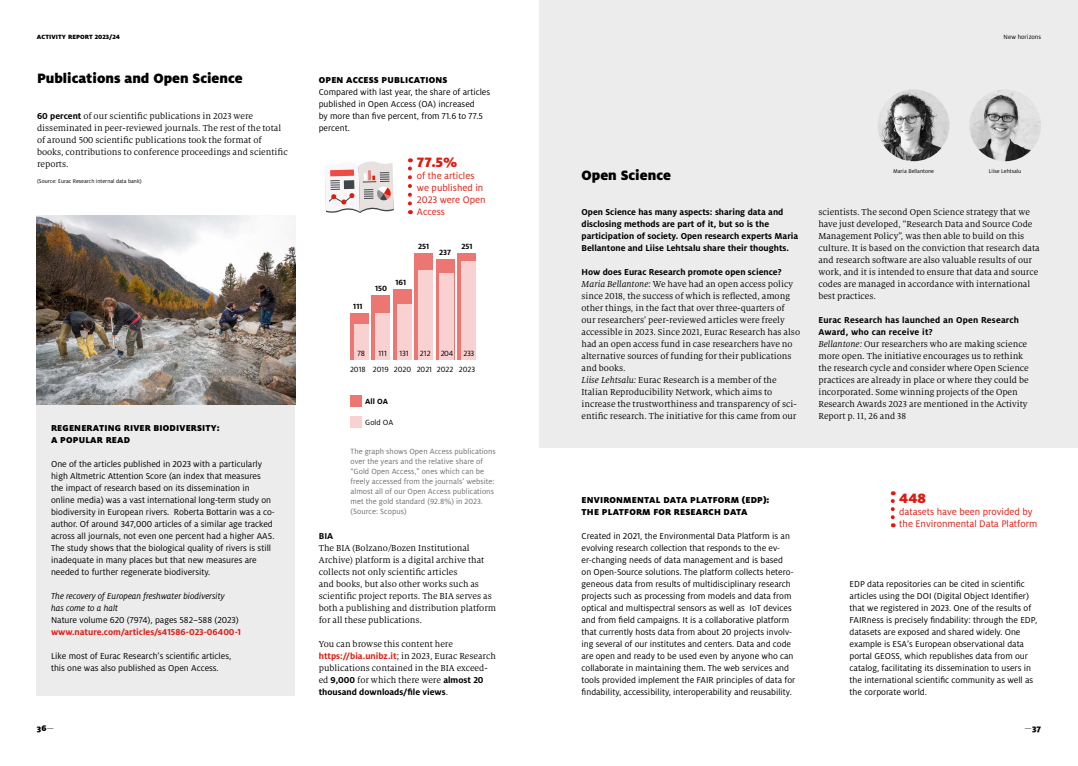
<style>
.page{position:relative;width:1078px;height:766px;background:#fff}
.page>*{position:absolute;margin:0;border:0;box-sizing:border-box;transform-origin:0 0}
.t1{font:900 15px "Milo Pro";color:#000}
.t2{font:900 15px "Milo Pro";color:#df1b12}
.t3{font:10.5px/12px "Milo Pro";color:#df1b12}
.t4{font:9.5px/12px "Milo Pro";color:#000}
.t5{font:9.5px/12px "Milo Serif Pro";color:#000}
.t6{font:700 9.5px/12px "Milo Pro";color:#000}
.t7{font:900 9.5px/12px "Milo Pro";letter-spacing:.02em;color:#000}
.t8{font:700 9.5px/12px "Milo Pro";letter-spacing:.02em;color:#000}
.t9{font:italic 9.5px/12px "Milo Pro";color:#000}
.t10{font:700 9.5px "Milo Pro";color:#df1b12}
.t11{font:900 9px "Milo Pro";color:#000}
.t12{font:8.4px/9.9px "Milo Pro";letter-spacing:.005em;color:#706f6f}
.t13{font:8.4px "Milo Pro";letter-spacing:.005em;color:#000}
.t14{font:700 8.4px "Milo Pro";letter-spacing:.005em;color:#000}
.t15{font:8.4px "Milo Pro";letter-spacing:-.03em;color:#000}
.t16{font:900 6.8px "Milo Pro";letter-spacing:.015em;color:#000}
.t17{font:6.8px "Milo Pro";letter-spacing:.005em;color:#000}
.t18{font:6px "Milo Pro";color:#000}
.s1{font-family:"Milo Pro";font-weight:700}
.s2{font-family:"Milo Pro";font-weight:700;color:#df1b12}
.s3{font-family:"Milo Serif Pro";font-weight:400}
.s4{font-style:italic}
.s5{font-weight:300;font-style:italic}
.s6{font-weight:300}
</style>
<div class="page">
<div style="left:539px;top:0;width:538px;height:447px;background:#ececed"></div>
<img style="left:969px;top:89px;width:71px;height:72px;border-radius:36px">
<img style="left:877px;top:89px;width:72px;height:72px;border-radius:36px">
<svg style="left:890px;top:491px;width:4px;height:26px"></svg>
<div style="left:37px;top:371px;width:258px;height:324px;background:#ececed"></div>
<img style="left:37px;top:215px;width:258px;height:189px">
<div style="left:350px;top:395px;width:11px;height:12px;background:#ec7671"></div>
<div style="left:350px;top:416px;width:11px;height:12px;background:#f9d1d0"></div>
<div style="left:393px;top:289px;width:18px;height:71px;background:#ec7671"></div>
<div style="left:396px;top:304px;width:15px;height:56px;background:#f9d1d0"></div>
<div style="left:414px;top:254px;width:18px;height:106px;background:#ec7671"></div>
<div style="left:457px;top:254px;width:19px;height:106px;background:#ec7671"></div>
<div style="left:418px;top:270px;width:14px;height:90px;background:#f9d1d0"></div>
<div style="left:436px;top:259px;width:18px;height:101px;background:#ec7671"></div>
<div style="left:439px;top:273px;width:15px;height:87px;background:#f9d1d0"></div>
<div style="left:461px;top:261px;width:15px;height:99px;background:#f9d1d0"></div>
<div style="left:371px;top:295px;width:19px;height:65px;background:#ec7671"></div>
<div style="left:375px;top:313px;width:15px;height:47px;background:#f9d1d0"></div>
<div style="left:350px;top:313px;width:18px;height:47px;background:#ec7671"></div>
<div style="left:354px;top:324px;width:14px;height:36px;background:#f9d1d0"></div>
<svg style="left:408px;top:158px;width:4px;height:45px"></svg>
<svg style="left:325px;top:161px;width:69px;height:52px"></svg>
<p class="t16" style="left:37px;top:32px;width:84px">ACTIVITY REPORT 2023/24</p>
<p class="t17" style="left:1003px;top:33px;width:39px">New horizons</p>
<h1 class="t1" style="left:37px;top:69px;width:207px">Publications and Open Science</h1>
<p class="t5" style="left:37px;top:110px;width:252px"><span class="s1">60 percent</span> of our scientific publications in 2023 were disseminated in peer-reviewed journals. The rest of the total of around 500 scientific publications took the format of books, contributions to conference proceedings and scientific reports.</p>
<p class="t18" style="left:37px;top:178px;width:106px">(Source: Eurac Research internal data bank)</p>
<p class="t7" style="left:51px;top:422px;width:170px">REGENERATING RIVER BIODIVERSITY:<br>A POPULAR READ</p>
<p class="t4" style="left:51px;top:458px;width:225px">One of the articles published in 2023 with a particularly high Altmetric Attention Score (an index that measures the impact of research based on its dissemination in online media) was a vast international long-term study on biodiversity in European rivers. Roberta Bottarin was a co&shy;author. Of around 347,000 articles of a similar age tracked across all journals, not even one percent had a higher AAS.<br>The study shows that the biological quality of rivers is still inadequate in many places but that new measures are needed to further regenerate biodiversity.</p>
<p class="t9" style="left:51px;top:590px;width:175px">The recovery of European freshwater biodiversity has come to a halt</p>
<p class="t4" style="left:51px;top:614px;width:189px">Nature volume 620 (7974), pages 582–588 (2023)</p>
<p class="t10" style="left:51px;top:626px;width:191px">www.nature.com/articles/s41586-023-06400-1</p>
<p class="t4" style="left:51px;top:650px;width:182px">Like most of Eurac Researchʼs scientific articles, this one was also published as Open Access.</p>
<p class="t7" style="left:319px;top:74px;width:130px">OPEN ACCESS PUBLICATIONS</p>
<p class="t4" style="left:319px;top:86px;width:173px">Compared with last year, the share of articles published in Open Access (OA) increased<br>by more than five percent, from 71.6 to 77.5 percent.</p>
<h1 class="t2" style="left:417px;top:153px;width:42px">77.5%</h1>
<p class="t3" style="left:417px;top:170px;width:70px">of the articles we published in<br>2023 were Open<br>Access</p>
<p class="t14" style="left:353px;top:301px;width:11px">111</p>
<p class="t14" style="left:375px;top:284px;width:14px">150</p>
<p class="t14" style="left:395px;top:278px;width:12px">161</p>
<p class="t14" style="left:418px;top:242px;width:13px">251</p>
<p class="t14" style="left:439px;top:248px;width:13px">237</p>
<p class="t14" style="left:461px;top:242px;width:13px">251</p>
<p class="t13" style="left:357px;top:348px;width:9px">78</p>
<p class="t13" style="left:378px;top:348px;width:10px">111</p>
<p class="t13" style="left:399px;top:348px;width:11px">131</p>
<p class="t15" style="left:420px;top:348px;width:56px">212 204 233</p>
<p class="t13" style="left:350px;top:365px;width:126px">2018 2019 2020 2021 2022 2023</p>
<p class="t14" style="left:365px;top:396px;width:24px">All OA</p>
<p class="t13" style="left:365px;top:417px;width:30px">Gold OA</p>
<p class="t12" style="left:350px;top:446px;width:147px">The graph shows Open Access publications over the years and the relative share of “Gold Open Access,” ones which can be freely accessed from the journalsʼ website: almost all of our Open Access publications met the gold standard (92.8%) in 2023. (Source: Scopus)</p>
<p class="t6" style="left:319px;top:530px;width:16px">BIA</p>
<p class="t5" style="left:319px;top:542px;width:179px">The BIA (Bolzano/Bozen Institutional Archive) platform is a digital archive that collects not only scientific articles<br>and books, but also other works such as scientific project reports. The BIA serves as both a publishing and distribution platform for all these publications.</p>
<p class="t5" style="left:319px;top:638px;width:178px">You can browse this content here <span class="s2">https://bia.unibz.it</span>; in 2023, Eurac Research publications contained in the BIA exceed&shy;ed <span class="s1">9,000</span> for which there were <span class="s1">almost 20</span></p>
<p class="t6" style="left:319px;top:686px;width:131px">thousand downloads/file views<span class="s3">.</span></p>
<h1 class="t1" style="left:581px;top:166px;width:91px">Open Science</h1>
<p class="t6" style="left:581px;top:206px;width:218px">Open Science has many aspects: sharing data and disclosing methods are part of it, but so is the participation of society. Open research experts Maria Bellantone and Liise Lehtsalu share their thoughts.</p>
<p class="t6" style="left:581px;top:266px;width:201px">How does Eurac Research promote open science?</p>
<p class="t5" style="left:581px;top:278px;width:220px"><span class="s4">Maria Bellantone:</span> We have had an open access policy since 2018, the success of which is reflected, among other things, in the fact that over three-quarters of our researchersʼ peer-reviewed articles were freely accessible in 2023. Since 2021, Eurac Research has also had an open access fund in case researchers have no alternative sources of funding for their publications and books.<br><span class="s4">Liise Lehtsalu:</span> Eurac Research is a member of the Italian Reproducibility Network, which aims to increase the trustworthiness and transparency of sci&shy;entific research. The initiative for this came from our</p>
<p class="t18" style="left:892px;top:168px;width:43px">Maria Bellantone</p>
<p class="t18" style="left:988px;top:168px;width:34px">Liise Lehtsalu</p>
<p class="t5" style="left:818px;top:206px;width:223px">scientists. The second Open Science strategy that we have just developed, “Research Data and Source Code Management Policy”, was then able to build on this culture. It is based on the conviction that research data and research software are also valuable results of our work, and it is intended to ensure that data and source codes are managed in accordance with international best practices.</p>
<p class="t8" style="left:818px;top:314px;width:202px">Eurac Research has launched an Open Research<br>Award, who can receive it?</p>
<p class="t5" style="left:818px;top:338px;width:212px"><span class="s4">Bellantone:</span> Our researchers who are making science more open. The initiative encourages us to rethink the research cycle and consider where Open Science practices are already in place or where they could be incorporated. Some winning projects of the Open Research Awards 2023 are mentioned in the Activity Report p. 11, 26 and 38</p>
<p class="t7" style="left:581px;top:494px;width:189px">ENVIRONMENTAL DATA PLATFORM (EDP):<br>THE PLATFORM FOR RESEARCH DATA</p>
<p class="t4" style="left:581px;top:530px;width:215px">Created in 2021, the Environmental Data Platform is an evolving research collection that responds to the ev&shy;er-changing needs of data management and is based<br>on Open-Source solutions. The platform collects hetero&shy;geneous data from results of multidisciplinary research projects such as processing from models and data from optical and multispectral sensors as well as IoT devices and from field campaigns. It is a collaborative platform that currently hosts data from about 20 projects involv&shy;ing several of our institutes and centers. Data and code are open and ready to be used even by anyone who can collaborate in maintaining them. The web services and tools provided implement the FAIR principles of data for findability, accessibility, interoperability and reusability.</p>
<h1 class="t2" style="left:899px;top:489px;width:28px">448</h1>
<p class="t3" style="left:899px;top:506px;width:140px">datasets have been provided by the Environmental Data Platform</p>
<p class="t4" style="left:849px;top:578px;width:189px">EDP data repositories can be cited in scientific articles using the DOI (Digital Object Identifier) that we registered in 2023. One of the results of FAIRness is precisely findability: through the EDP, datasets are exposed and shared widely. One example is ESAʼs European observational data portal GEOSS, which republishes data from our catalog, facilitating its dissemination to users in the international scientific community as well as the corporate world.</p>
<p class="t11" style="left:37px;top:723px;width:19px">36<span class="s5">—</span></p>
<p class="t11" style="left:1024px;top:723px;width:18px"><span class="s6">—</span>37</p>
</div>
